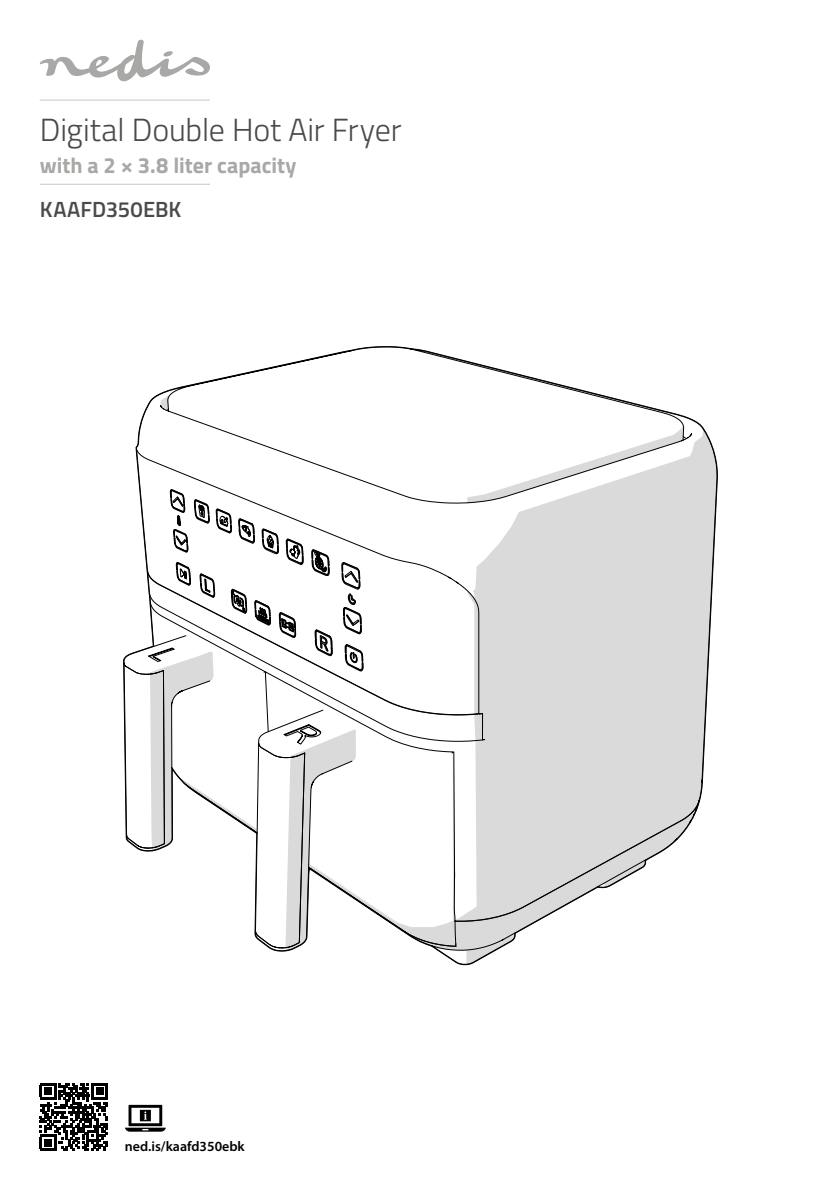
<style>
.page{position:relative;width:840px;height:1191px;background:#fff}
.page>*{position:absolute;margin:0;border:0;box-sizing:border-box;transform-origin:0 0}
.t1{font:300 32px "Titillium";letter-spacing:-.005em;color:#4a4a49}
.t2{font:700 22px "Titillium";color:#a8a8a7}
.t3{font:600 22px "Titillium";letter-spacing:.005em;color:#4a4a49}
.t4{font:600 14px "Myriad Pro";color:#000}
</style>
<div class="page">
<svg style="left:40px;top:1083px;width:68px;height:68px"></svg>
<svg style="left:125px;top:1104px;width:41px;height:27px"></svg>
<hr style="left:40px;top:100px;width:170px;height:1px;background:#c6c6c6">
<svg style="left:40px;top:39px;width:170px;height:43px"></svg>
<svg style="left:123px;top:346px;width:595px;height:620px"></svg>
<hr style="left:40px;top:184px;width:170px;height:1px;background:#c6c6c6">
<p class="t1" style="left:40px;top:106px;width:363px">Digital Double Hot Air Fryer</p>
<p class="t2" style="left:40px;top:148px;width:258px">with a 2 × 3.8 liter capacity</p>
<p class="t3" style="left:40px;top:192px;width:143px">KAAFD350EBK</p>
<p class="t4" style="left:125px;top:1137px;width:121px">ned.is/kaafd350ebk</p>
</div>
